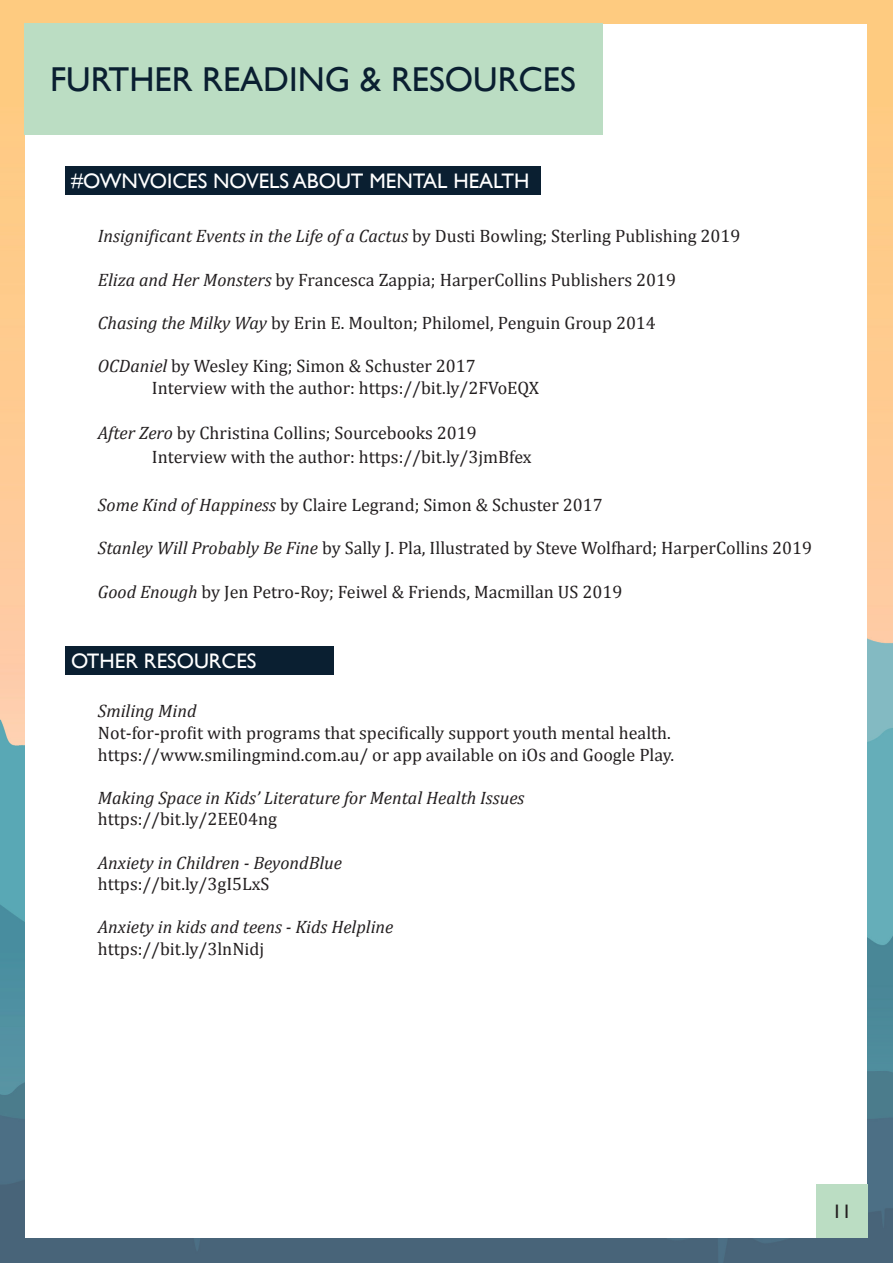
<style>
.page{position:relative;width:893px;height:1263px;background:#fff}
.page>*{position:absolute;margin:0;border:0;box-sizing:border-box;transform-origin:0 0}
.t1{font:34.5px "Gill Sans";color:#0a1f31}
.t2{font:21px "Gill Sans";color:#fff}
.t3{font:19.5px "Gill Sans";color:#231f20}
.Body{font:18px "Cambria";color:#231f20}
.Body-2{font:italic 18px "Cambria";color:#231f20}
.s1{font-style:normal}
.s2{font-style:italic}
</style>
<div class="page">
<img style="left:0;top:0;width:893px;height:1263px">
<div style="left:26px;top:24px;width:841px;height:1213px;background:#fff"></div>
<div style="left:816px;top:1184px;width:51px;height:53px;background:#bbddc3"></div>
<div style="left:24px;top:24px;width:578px;height:111px;background:#bbddc3"></div>
<div style="left:65px;top:167px;width:476px;height:28px;background:#0a1f31"></div>
<div style="left:65px;top:646px;width:269px;height:29px;background:#0a1f31"></div>
<p class="t1" style="left:50px;top:59px;width:527px">FURTHER READING &amp; RESOURCES</p>
<p class="t2" style="left:71px;top:169px;width:460px">#OWNVOICES NOVELS ABOUT MENTAL HEALTH</p>
<p class="Body-2" style="left:98px;top:224px;width:644px">Insignificant Events in the Life of a Cactus <span class="s1">by Dusti Bowling; Sterling Publishing 2019</span></p>
<p class="Body" style="left:98px;top:269px;width:580px"><span class="s2">Eliza and Her Monsters</span> by Francesca Zappia; HarperCollins Publishers 2019</p>
<p class="Body" style="left:98px;top:312px;width:560px"><span class="s2">Chasing the Milky Way</span> by Erin E. Moulton; Philomel, Penguin Group 2014</p>
<p class="Body" style="left:98px;top:355px;width:379px"><span class="s2">OCDaniel</span> by Wesley King; Simon &amp; Schuster 2017</p>
<p class="Body" style="left:152px;top:377px;width:389px">Interview with the author: https://bit.ly/2FVoEQX</p>
<p class="Body" style="left:98px;top:422px;width:380px"><span class="s2">After Zero</span> by Christina Collins; Sourcebooks 2019</p>
<p class="Body" style="left:152px;top:446px;width:381px">Interview with the author: https://bit.ly/3jmBfex</p>
<p class="Body" style="left:98px;top:494px;width:506px"><span class="s2">Some Kind of Happiness</span> by Claire Legrand; Simon &amp; Schuster 2017</p>
<p class="Body" style="left:98px;top:538px;width:716px"><span class="s2">Stanley Will Probably Be Fine</span> by Sally J. Pla, Illustrated by Steve Wolfhard; HarperCollins 2019</p>
<p class="Body" style="left:98px;top:581px;width:526px"><span class="s2">Good Enough</span> by Jen Petro-Roy; Feiwel &amp; Friends, Macmillan US 2019</p>
<p class="t2" style="left:71px;top:648px;width:187px">OTHER RESOURCES</p>
<p class="Body-2" style="left:98px;top:698px;width:100px">Smiling Mind</p>
<p class="Body" style="left:98px;top:722px;width:574px">Not-for-profit with programs that specifically support youth mental health.</p>
<p class="Body" style="left:98px;top:744px;width:578px">https://www.smilingmind.com.au/ or app available on iOs and Google Play.</p>
<p class="Body-2" style="left:98px;top:785px;width:428px">Making Space in Kids’ Literature for Mental Health Issues</p>
<p class="Body" style="left:98px;top:809px;width:181px">https://bit.ly/2EE04ng</p>
<p class="Body-2" style="left:98px;top:850px;width:246px">Anxiety in Children - BeyondBlue</p>
<p class="Body" style="left:98px;top:873px;width:173px">https://bit.ly/3gI5LxS</p>
<p class="Body-2" style="left:98px;top:914px;width:297px">Anxiety in kids and teens - Kids Helpline</p>
<p class="Body" style="left:98px;top:938px;width:168px">https://bit.ly/3lnNidj</p>
<p class="t3" style="left:832px;top:1199px;width:21px">11</p>
</div>
